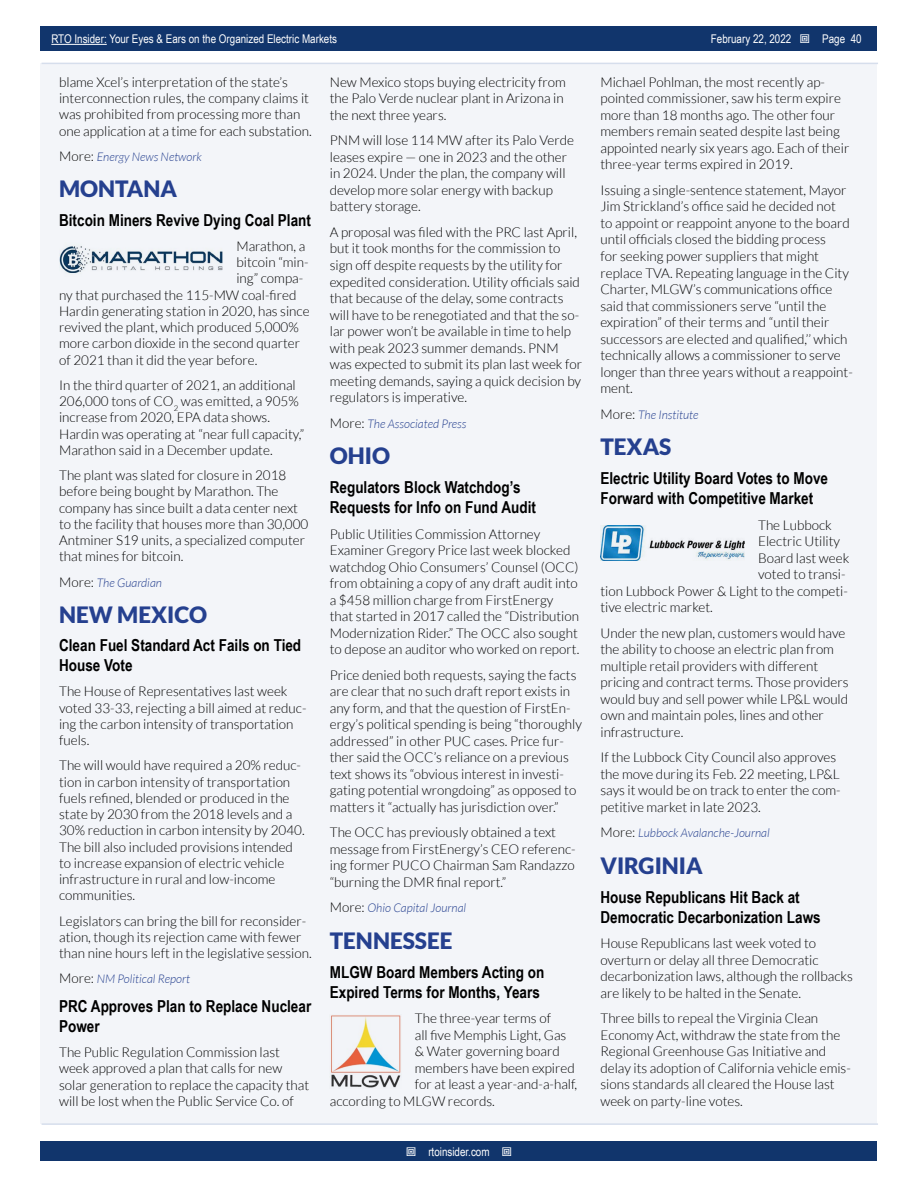
<style>
.page{position:relative;width:918px;height:1188px;background:#fff}
.page>*{position:absolute;margin:0;border:0;box-sizing:border-box;transform-origin:0 0}
.t1{font:900 22.5px "Lato";color:#25408f}
.t2{font:700 16.5px/20.1px "Arial Narrow";color:#000}
.t3{font:300 13.5px/16.5px "Lato";color:#000}
.t4{font:italic 300 12px "Lato";color:#25408f}
.t5{font:12px "Arial Narrow";color:#fff}
.s1{font-style:normal;font-size:13.5px;color:#000}
</style>
<div class="page">
<div style="left:41px;top:1142px;width:836px;height:19px;background:#11356c"></div>
<div style="left:41px;top:27px;width:836px;height:24px;background:#11356c"></div>
<hr style="left:51px;top:44px;width:56px;height:1px;background:#fff">
<div style="left:41px;top:63px;width:836px;height:1060px;background:#f3f5f9"></div>
<hr style="left:42px;top:63px;width:836px;height:1px;background:#d6deec">
<hr style="left:42px;top:1123px;width:836px;height:2px;background:#d6deec">
<img style="left:59px;top:246px;width:164px;height:27px">
<img style="left:600px;top:526px;width:145px;height:34px">
<img style="left:331px;top:1015px;width:70px;height:73px">
<p class="t5" style="left:51px;top:30px;width:287px">RTO Insider: Your Eyes &amp; Ears on the Organized Electric Markets</p>
<p class="t5" style="left:711px;top:30px;width:82px">February 22, 2022</p>
<p class="t5" style="left:822px;top:30px;width:41px">Page 40</p>
<p class="t3" style="left:59px;top:74px;width:253px">blame Xcel’s interpretation of the state’s interconnection rules, the company claims it was prohibited from processing more than one application at a time for each substation.</p>
<p class="t4" style="left:59px;top:150px;width:144px"><span class="s1">More:</span> Energy News Network</p>
<h1 class="t1" style="left:59px;top:175px;width:119px">MONTANA</h1>
<p class="t2" style="left:59px;top:209px;width:253px">Bitcoin Miners Revive Dying Coal Plant</p>
<p class="t3" style="left:236px;top:238px;width:70px">Marathon, a</p>
<p class="t3" style="left:236px;top:254px;width:74px">bitcoin “min-</p>
<p class="t3" style="left:236px;top:270px;width:68px">ing” compa-</p>
<p class="t3" style="left:59px;top:287px;width:239px">ny that purchased the 115-MW coal-fired</p>
<p class="t3" style="left:59px;top:303px;width:252px">Hardin generating station in 2020, has since</p>
<p class="t3" style="left:59px;top:319px;width:241px">revived the plant, which produced 5,000%</p>
<p class="t3" style="left:59px;top:335px;width:243px">more carbon dioxide in the second quarter</p>
<p class="t3" style="left:59px;top:352px;width:198px">of 2021 than it did the year before.</p>
<p class="t3" style="left:59px;top:377px;width:247px">In the third quarter of 2021, an additional 206,000 tons of CO<sub>2</sub> was emitted, a 905% increase from 2020, EPA data shows.<br>Hardin was operating at “near full capacity,” Marathon said in a December update.</p>
<p class="t3" style="left:59px;top:467px;width:251px">The plant was slated for closure in 2018 before being bought by Marathon. The company has since built a data center next to the facility that houses more than 30,000<br>Antminer S19 units, a specialized computer that mines for bitcoin.</p>
<p class="t4" style="left:59px;top:576px;width:104px"><span class="s1">More:</span> The Guardian</p>
<h1 class="t1" style="left:59px;top:601px;width:150px">NEW MEXICO</h1>
<p class="t2" style="left:59px;top:635px;width:244px">Clean Fuel Standard Act Fails on Tied<br>House Vote</p>
<p class="t3" style="left:59px;top:684px;width:249px">The House of Representatives last week voted 33-33, rejecting a bill aimed at reduc&shy;ing the carbon intensity of transportation fuels.</p>
<p class="t3" style="left:59px;top:758px;width:246px">The will would have required a 20% reduc&shy;tion in carbon intensity of transportation fuels refined, blended or produced in the state by 2030 from the 2018 levels and a 30% reduction in carbon intensity by 2040.<br>The bill also included provisions intended to increase expansion of electric vehicle infrastructure in rural and low-income communities.</p>
<p class="t3" style="left:59px;top:913px;width:253px">Legislators can bring the bill for reconsider&shy;ation, though its rejection came with fewer than nine hours left in the legislative session.</p>
<p class="t4" style="left:59px;top:973px;width:133px"><span class="s1">More:</span> NM Political Report</p>
<p class="t2" style="left:59px;top:996px;width:254px">PRC Approves Plan to Replace Nuclear<br>Power</p>
<p class="t3" style="left:59px;top:1044px;width:252px">The Public Regulation Commission last week approved a plan that calls for new solar generation to replace the capacity that will be lost when the Public Service Co. of</p>
<p class="t3" style="left:600px;top:74px;width:250px">Michael Pohlman, the most recently ap&shy;pointed commissioner, saw his term expire more than 18 months ago. The other four members remain seated despite last being appointed nearly six years ago. Each of their three-year terms expired in 2019.</p>
<p class="t3" style="left:600px;top:182px;width:254px">Issuing a single-sentence statement, Mayor Jim Strickland’s office said he decided not<br>to appoint or reappoint anyone to the board until officials closed the bidding process<br>for seeking power suppliers that might replace TVA. Repeating language in the City Charter, MLGW’s communications office said that commissioners serve “until the expiration” of their terms and “until their successors are elected and qualified,’’ which technically allows a commissioner to serve longer than three years without a reappoint&shy;ment.</p>
<p class="t4" style="left:600px;top:408px;width:100px"><span class="s1">More:</span> The Institute</p>
<h1 class="t1" style="left:600px;top:433px;width:72px">TEXAS</h1>
<p class="t2" style="left:600px;top:467px;width:229px">Electric Utility Board Votes to Move<br>Forward with Competitive Market</p>
<p class="t3" style="left:758px;top:517px;width:75px">The Lubbock</p>
<p class="t3" style="left:758px;top:533px;width:84px">Electric Utility</p>
<p class="t3" style="left:758px;top:550px;width:93px">Board last week</p>
<p class="t3" style="left:758px;top:566px;width:89px">voted to transi-</p>
<p class="t3" style="left:600px;top:583px;width:249px">tion Lubbock Power &amp; Light to the competi-</p>
<p class="t3" style="left:600px;top:599px;width:113px">tive electric market.</p>
<p class="t3" style="left:600px;top:625px;width:250px">Under the new plan, customers would have the ability to choose an electric plan from multiple retail providers with different pricing and contract terms. Those providers would buy and sell power while LP&amp;L would own and maintain poles, lines and other infrastructure.</p>
<p class="t3" style="left:600px;top:749px;width:242px">If the Lubbock City Council also approves the move during its Feb. 22 meeting, LP&amp;L says it would be on track to enter the com&shy;petitive market in late 2023.</p>
<p class="t4" style="left:600px;top:827px;width:171px"><span class="s1">More:</span> Lubbock Avalanche-Journal</p>
<h1 class="t1" style="left:600px;top:852px;width:104px">VIRGINIA</h1>
<p class="t2" style="left:600px;top:886px;width:222px">House Republicans Hit Back at<br>Democratic Decarbonization Laws</p>
<p class="t3" style="left:600px;top:935px;width:254px">House Republicans last week voted to overturn or delay all three Democratic decarbonization laws, although the rollbacks are likely to be halted in the Senate.</p>
<p class="t3" style="left:600px;top:1010px;width:252px">Three bills to repeal the Virginia Clean Economy Act, withdraw the state from the Regional Greenhouse Gas Initiative and delay its adoption of California vehicle emis&shy;sions standards all cleared the House last week on party-line votes.</p>
<p class="t3" style="left:330px;top:74px;width:238px">New Mexico stops buying electricity from the Palo Verde nuclear plant in Arizona in the next three years.</p>
<p class="t3" style="left:330px;top:132px;width:246px">PNM will lose 114 MW after its Palo Verde leases expire — one in 2023 and the other in 2024. Under the plan, the company will develop more solar energy with backup battery storage.</p>
<p class="t3" style="left:330px;top:224px;width:254px">A proposal was filed with the PRC last April, but it took months for the commission to sign off despite requests by the utility for expedited consideration. Utility officials said that because of the delay, some contracts will have to be renegotiated and that the so&shy;lar power won’t be available in time to help with peak 2023 summer demands. PNM was expected to submit its plan last week for meeting demands, saying a quick decision by regulators is imperative.</p>
<p class="t4" style="left:330px;top:417px;width:138px"><span class="s1">More:</span> The Associated Press</p>
<h1 class="t1" style="left:330px;top:442px;width:62px">OHIO</h1>
<p class="t2" style="left:330px;top:476px;width:208px">Regulators Block Watchdog’s<br>Requests for Info on Fund Audit</p>
<p class="t3" style="left:330px;top:526px;width:251px">Public Utilities Commission Attorney Examiner Gregory Price last week blocked watchdog Ohio Consumers’ Counsel (OCC) from obtaining a copy of any draft audit into a $458 million charge from FirstEnergy that started in 2017 called the “Distribution Modernization Rider.” The OCC also sought to depose an auditor who worked on report.</p>
<p class="t3" style="left:330px;top:667px;width:254px">Price denied both requests, saying the facts are clear that no such draft report exists in any form, and that the question of FirstEn&shy;ergy’s political spending is being “thoroughly addressed” in other PUC cases. Price fur&shy;ther said the OCC’s reliance on a previous text shows its “obvious interest in investi&shy;gating potential wrongdoing” as opposed to matters it “actually has jurisdiction over.”</p>
<p class="t3" style="left:330px;top:824px;width:247px">The OCC has previously obtained a text message from FirstEnergy’s CEO referenc&shy;ing former PUCO Chairman Sam Randazzo “burning the DMR final report.”</p>
<p class="t4" style="left:330px;top:902px;width:138px"><span class="s1">More:</span> Ohio Capital Journal</p>
<h1 class="t1" style="left:330px;top:927px;width:124px">TENNESSEE</h1>
<p class="t2" style="left:330px;top:961px;width:216px">MLGW Board Members Acting on<br>Expired Terms for Months, Years</p>
<p class="t3" style="left:415px;top:1010px;width:138px">The three-year terms of</p>
<p class="t3" style="left:415px;top:1027px;width:153px">all five Memphis Light, Gas</p>
<p class="t3" style="left:415px;top:1043px;width:146px">&amp; Water governing board</p>
<p class="t3" style="left:415px;top:1060px;width:161px">members have been expired</p>
<p class="t3" style="left:415px;top:1076px;width:164px">for at least a year-and-a-half,</p>
<p class="t3" style="left:330px;top:1093px;width:165px">according to MLGW records.</p>
<p class="t5" style="left:428px;top:1143px;width:63px">rtoinsider.com</p>
</div>
